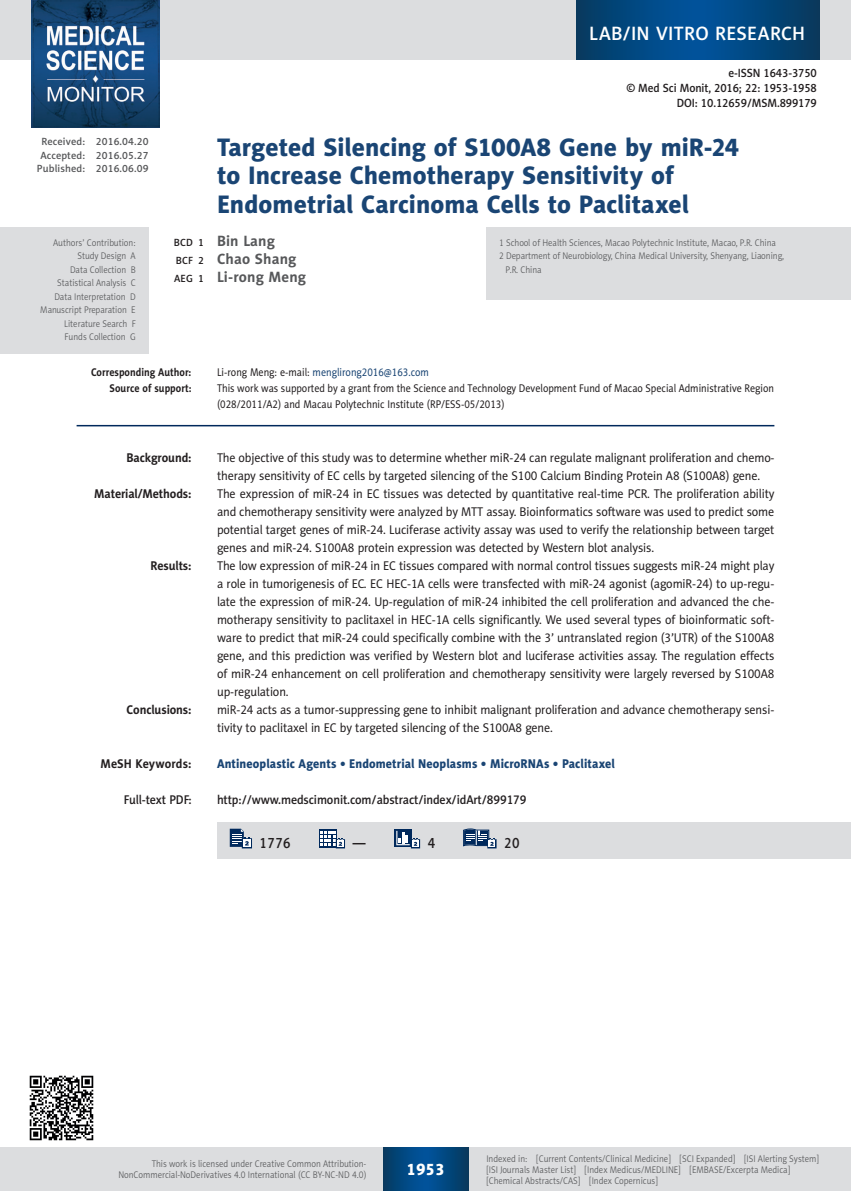
<style>
.page{position:relative;width:851px;height:1191px;background:#fff}
.page>*{position:absolute;margin:0;border:0;box-sizing:border-box;transform-origin:0 0}
.MSM_Tytul{font:25.5px/28.5px "Naomi Sans EFN Heavy";color:#1a4574}
.t1{font:19.5px "Naomi Sans EFN Medium";letter-spacing:.01em;color:#fff}
.t2{font:16.5px "Naomi Sans EFN Heavy";color:#fff}
.MSM_Autorzy{font:700 15px "Naomi Sans EFN";letter-spacing:.01em;color:#57585a}
.MSM_dane{font:15px "Naomi Sans EFN Medium";letter-spacing:.03em;color:#231f20;scale:.9 1}
.MSM_Summary_body{font:12.75px/18px "Naomi Sans EFN";letter-spacing:-.01em;color:#231f20;scale:.95 1}
.MSM_full_text_pdf{font:12.75px "Naomi Sans EFN Medium";letter-spacing:-.01em;color:#231f20;scale:.95 1}
.MSM_keywords{font:12.75px "Naomi Sans EFN Heavy";letter-spacing:.005em;color:#1a4574;scale:.95 1}
.MSM_Summary_body-2{font:700 12.75px "Naomi Sans EFN";letter-spacing:-.01em;color:#231f20;scale:.95 1}
.MSM_keywords-2{font:700 12.75px "Naomi Sans EFN";letter-spacing:.005em;color:#231f20;scale:.95 1}
.MSM_full_text_pdf-2{font:12px "Naomi Sans EFN Medium";letter-spacing:-.01em;color:#231f20;scale:.95 1}
.MSM_Support{font:11.25px/15.8px "Naomi Sans EFN";color:#231f20;scale:.9 1}
.MSM_Adres{font:11.25px "Naomi Sans EFN";color:#1a4574;scale:.9 1}
.MSM_Adres-2{font:700 11.25px "Naomi Sans EFN";color:#231f20;scale:.9 1}
.MSM_Support-2{font:700 11.25px "Naomi Sans EFN";color:#231f20;scale:.9 1}
.t3{font:10.5px "Naomi Sans EFN Medium";letter-spacing:.01em;color:#57585a}
.MSM_Afiliacja{font:9.75px/11.2px "Naomi Sans EFN Light";color:#57585a;scale:.9 1}
.s1{font-family:"Naomi Sans EFN Medium";font-weight:400;font-size:10.5px;color:#231f20}
.s2{color:#231f20}
</style>
<div class="page">
<div style="left:217px;top:822px;width:633px;height:36px;background:#dcdddf"></div>
<svg style="left:230px;top:828px;width:22px;height:20px"></svg>
<div style="left:319px;top:829px;width:17px;height:18px;background:#00295c"></div>
<svg style="left:320px;top:830px;width:25px;height:18px"></svg>
<div style="left:394px;top:829px;width:18px;height:18px;background:#00295c"></div>
<svg style="left:396px;top:831px;width:24px;height:17px"></svg>
<svg style="left:463px;top:828px;width:33px;height:20px"></svg>
<hr style="left:77px;top:425px;width:697px;height:1px;background:#00295c">
<div style="left:0;top:228px;width:148px;height:126px;background:#dcdddf"></div>
<div style="left:486px;top:228px;width:364px;height:72px;background:#dcdddf"></div>
<img style="left:29px;top:1075px;width:65px;height:66px">
<div style="left:0;top:1148px;width:850px;height:43px;background:#dcdddf"></div>
<svg style="left:383px;top:1147px;width:85px;height:43px;background:#02477e"></svg>
<div style="left:0;top:0;width:850px;height:60px;background:#dcdddf"></div>
<img style="left:32px;top:0;width:127px;height:128px">
<svg style="left:576px;top:0;width:243px;height:60px;background:#02477e"></svg>
<h2 class="t1" style="left:589px;top:22px;width:217px">LAB/IN VITRO RESEARCH</h2>
<p class="t3" style="left:41px;top:136px;width:109px">Received: 2016.04.20</p>
<p class="t3" style="left:40px;top:149px;width:110px">Accepted: 2016.05.27</p>
<p class="t3" style="left:37px;top:163px;width:113px">Published: 2016.06.09</p>
<p class="MSM_Afiliacja" style="left:53px;top:237px;width:93px">Authors’ Contribution:</p>
<p class="MSM_Afiliacja" style="left:77px;top:250px;width:66px">Study Design A</p>
<p class="MSM_Afiliacja" style="left:70px;top:264px;width:74px">Data Collection B</p>
<p class="MSM_Afiliacja" style="left:57px;top:277px;width:89px">Statistical Analysis C</p>
<p class="MSM_Afiliacja" style="left:54px;top:291px;width:92px">Data Interpretation D</p>
<p class="MSM_Afiliacja" style="left:40px;top:304px;width:107px">Manuscript Preparation E</p>
<p class="MSM_Afiliacja" style="left:64px;top:318px;width:81px">Literature Search F</p>
<p class="MSM_Afiliacja" style="left:65px;top:331px;width:80px">Funds Collection G</p>
<p class="MSM_full_text_pdf-2" style="left:728px;top:66px;width:95px">e-ISSN 1643-3750</p>
<p class="MSM_full_text_pdf-2" style="left:626px;top:81px;width:202px">© Med Sci Monit, 2016; 22: 1953-1958</p>
<p class="MSM_full_text_pdf-2" style="left:676px;top:96px;width:149px">DOI: 10.12659/MSM.899179</p>
<p class="MSM_Tytul" style="left:217px;top:132px;width:524px">Targeted Silencing of S100A8 Gene by miR-24 to Increase Chemotherapy Sensitivity of<br>Endometrial Carcinoma Cells to Paclitaxel</p>
<p class="MSM_Autorzy" style="left:174px;top:232px;width:103px"><span class="s1">BCD 1</span> Bin Lang</p>
<p class="MSM_Autorzy" style="left:176px;top:250px;width:122px"><span class="s1">BCF 2</span> Chao Shang</p>
<p class="MSM_Autorzy" style="left:174px;top:268px;width:133px"><span class="s1">AEG 1</span> Li-rong Meng</p>
<p class="MSM_Afiliacja" style="left:499px;top:237px;width:309px">1 School of Health Sciences, Macao Polytechnic Institute, Macao, P.R. China</p>
<p class="MSM_Afiliacja" style="left:505px;top:249px;width:311px;line-height:13.5px;text-indent:-6px">2 Department of Neurobiology, China Medical University, Shenyang, Liaoning,<br>P.R. China</p>
<p class="MSM_Adres-2" style="left:91px;top:366px;width:113px">Corresponding Author:</p>
<p class="MSM_Adres" style="left:217px;top:366px;width:237px"><span class="s2">Li-rong Meng: e-mail:</span> menglirong2016@163.com</p>
<p class="MSM_Support-2" style="left:110px;top:382px;width:92px">Source of support:</p>
<p class="MSM_Support" style="left:217px;top:380px;width:620px">This work was supported by a grant from the Science and Technology Development Fund of Macao Special Administrative Region (028/2011/A2) and Macau Polytechnic Institute (RP/ESS-05/2013)</p>
<p class="MSM_Summary_body-2" style="left:126px;top:450px;width:70px">Background:</p>
<p class="MSM_Summary_body" style="left:217px;top:449px;width:588px">The objective of this study was to determine whether miR-24 can regulate malignant proliferation and chemo&shy;therapy sensitivity of EC cells by targeted silencing of the S100 Calcium Binding Protein A8 (S100A8) gene.</p>
<p class="MSM_Summary_body-2" style="left:94px;top:486px;width:104px">Material/Methods:</p>
<p class="MSM_Summary_body" style="left:217px;top:485px;width:588px;text-align:justify">The expression of miR-24 in EC tissues was detected by quantitative real-time PCR. The proliferation ability and chemotherapy sensitivity were analyzed by MTT assay. Bioinformatics software was used to predict some potential target genes of miR-24. Luciferase activity assay was used to verify the relationship between target genes and miR-24. S100A8 protein expression was detected by Western blot analysis.</p>
<p class="MSM_Summary_body-2" style="left:150px;top:558px;width:45px">Results:</p>
<p class="MSM_Summary_body" style="left:217px;top:557px;width:588px;text-align:justify">The low expression of miR-24 in EC tissues compared with normal control tissues suggests miR-24 might play a role in tumorigenesis of EC. EC HEC-1A cells were transfected with miR-24 agonist (agomiR-24) to up-regu&shy;late the expression of miR-24. Up-regulation of miR-24 inhibited the cell proliferation and advanced the che&shy;motherapy sensitivity to paclitaxel in HEC-1A cells significantly. We used several types of bioinformatic soft&shy;ware to predict that miR-24 could specifically combine with the 3’ untranslated region (3’UTR) of the S100A8 gene, and this prediction was verified by Western blot and luciferase activities assay. The regulation effects of miR-24 enhancement on cell proliferation and chemotherapy sensitivity were largely reversed by S100A8 up-regulation.</p>
<p class="MSM_Summary_body-2" style="left:127px;top:702px;width:70px">Conclusions:</p>
<p class="MSM_Summary_body" style="left:217px;top:701px;width:588px">miR-24 acts as a tumor-suppressing gene to inhibit malignant proliferation and advance chemotherapy sensi&shy;tivity to paclitaxel in EC by targeted silencing of the S100A8 gene.</p>
<p class="MSM_keywords-2" style="left:100px;top:756px;width:97px">MeSH Keywords:</p>
<p class="MSM_keywords" style="left:217px;top:756px;width:420px">Antineoplastic Agents • Endometrial Neoplasms • MicroRNAs • Paclitaxel</p>
<p class="MSM_full_text_pdf" style="left:124px;top:792px;width:73px">Full-text PDF:</p>
<p class="MSM_full_text_pdf" style="left:217px;top:792px;width:327px">http://www.medscimonit.com/abstract/index/idArt/899179</p>
<p class="MSM_dane" style="left:259px;top:834px;width:36px">1776</p>
<p class="MSM_dane" style="left:352px;top:834px;width:16px">—</p>
<p class="MSM_dane" style="left:427px;top:834px;width:10px">4</p>
<p class="MSM_dane" style="left:504px;top:834px;width:19px">20</p>
<p class="MSM_Afiliacja" style="left:118px;top:1158px;width:277px;text-align:right">This work is licensed under Creative Common Attribution-<br>NonCommercial-NoDerivatives 4.0 International (CC BY-NC-ND 4.0)</p>
<p class="t2" style="left:406px;top:1159px;width:40px">1953</p>
<p class="MSM_Afiliacja" style="left:486px;top:1152px;width:371px">Indexed in: [Current Contents/Clinical Medicine] [SCI Expanded] [ISI Alerting System] [ISI Journals Master List] [Index Medicus/MEDLINE] [EMBASE/Excerpta Medica] [Chemical Abstracts/CAS] [Index Copernicus]</p>
</div>
